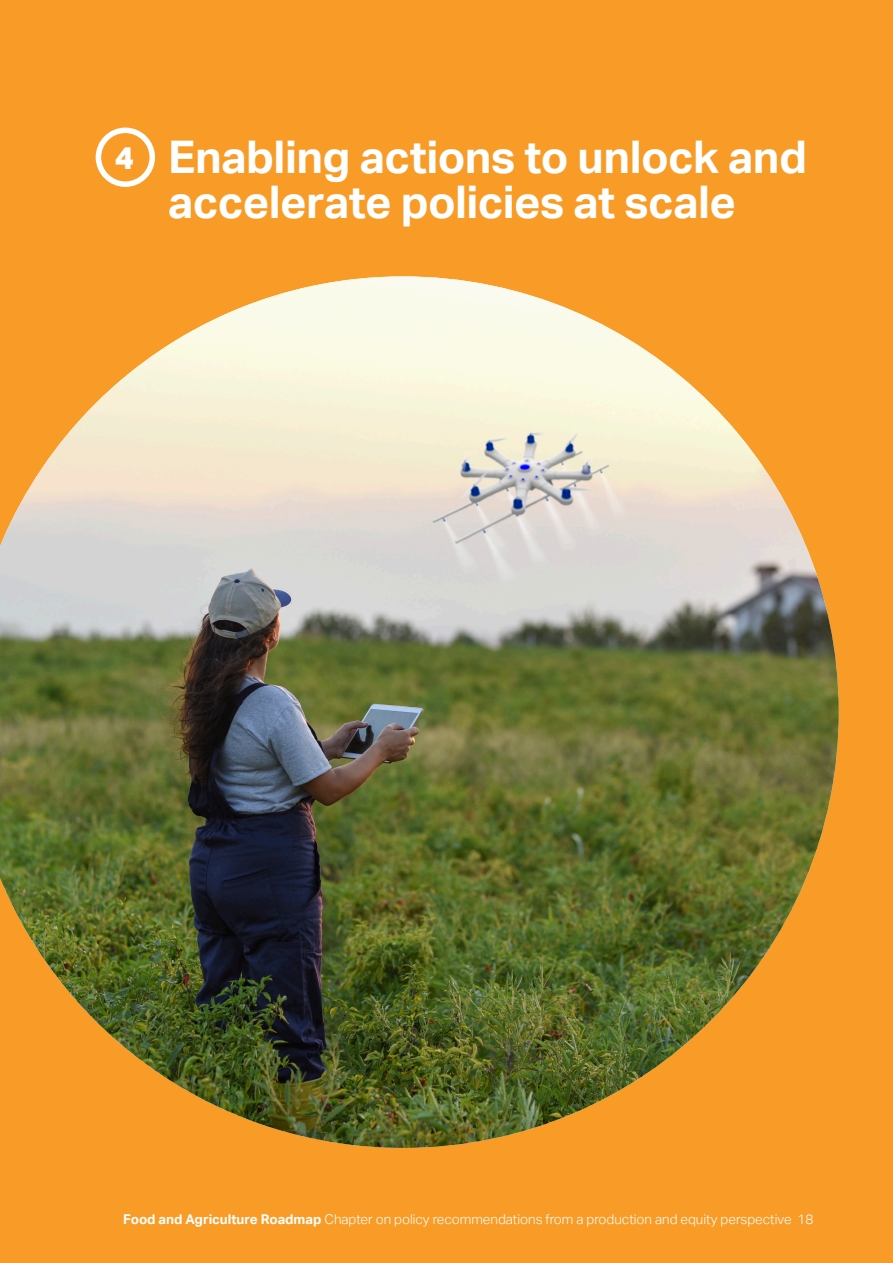
<style>
.page{position:relative;width:893px;height:1263px;background:#f89c27}
.page>*{position:absolute;margin:0;border:0;box-sizing:border-box;transform-origin:0 0}
.SectionTitle{font:700 45px/45px "Aktiv Grotesk";letter-spacing:-.015em;color:#fff}
.SUBTITULO{font:800 31.5px "Aktiv Grotesk";color:#fff}
.t1{font:300 13.5px "Aktiv Grotesk";color:#fff}
.s1{font-weight:700}
</style>
<div class="page">
<img style="left:0;top:276px;width:839px;height:872px">
<div style="left:96px;top:128px;width:59px;height:59px;border:6px solid #fff;border-radius:50%"></div>
<p class="SUBTITULO" style="left:115px;top:139px;width:20px">4</p>
<p class="SectionTitle" style="left:168px;top:135px;width:640px">Enabling actions to unlock and accelerate policies at scale</p>
<p class="t1" style="left:123px;top:1211px;width:692px"><span class="s1">Food and Agriculture Roadmap</span> Chapter on policy recommendations from a production and equity perspective 18</p>
<p class="t1" style="left:412px;top:1211px;width:405px"><span class="s1">Food and Agriculture Roadmap</span> Chapter: Equitable Livelihoods 18</p>
</div>
